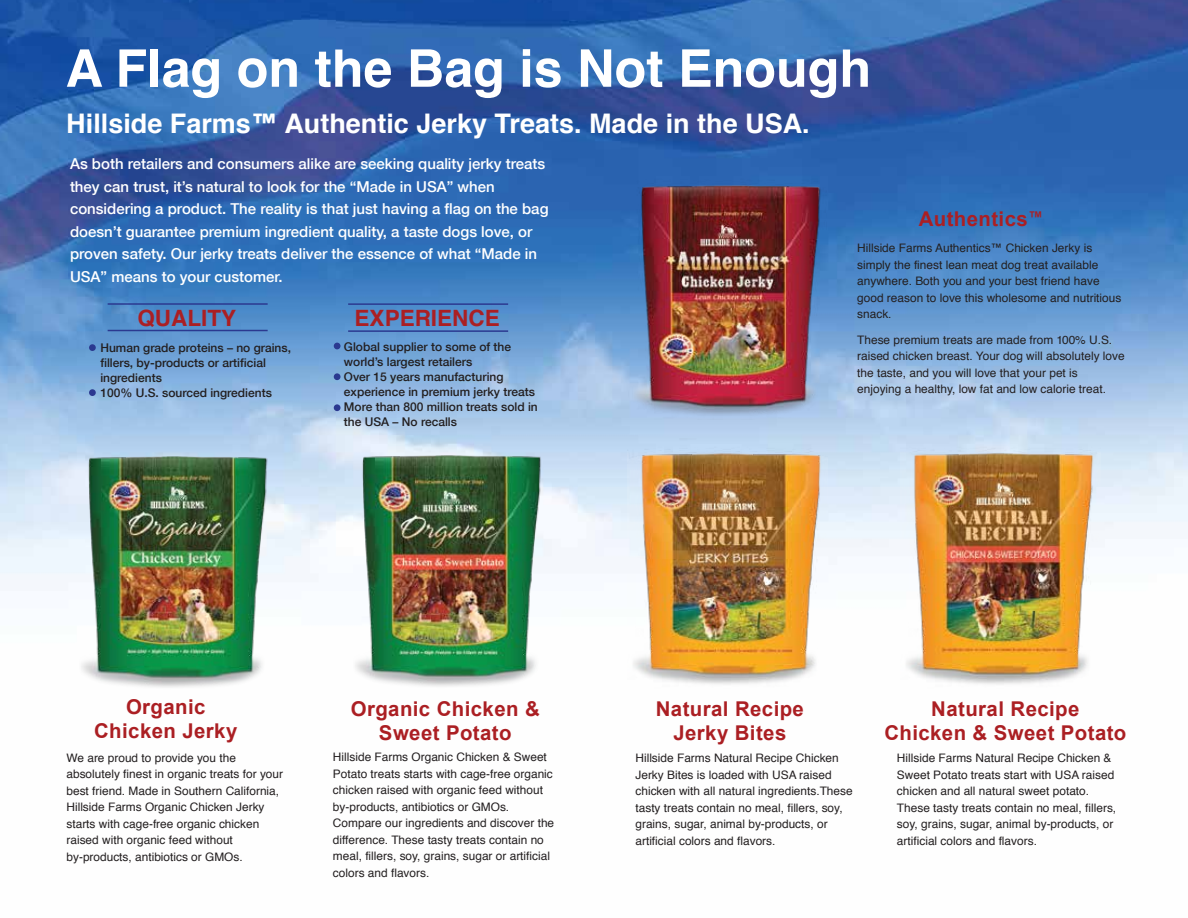
<style>
.page{position:relative;width:1188px;height:918px;background:#fff}
.page>*{position:absolute;margin:0;border:0;box-sizing:border-box;transform-origin:0 0}
.t1{font:700 51.9px "Helvetica";color:#fff}
.t2{font:700 27px "Helvetica";color:#fff}
.t3{font:700 22.5px "Helvetica";color:#ab1f23}
.t4{font:700 20.4px/24px "Arial";letter-spacing:.02em;color:#ab1f23;text-align:center}
.t5{font:500 15px/22.5px "Helvetica Neue";color:#fff}
.t6{font:500 12px/15px "Helvetica Neue";color:#231f20}
.t7{font:11.7px/16.5px "Helvetica";color:#231f20}
</style>
<div class="page">
<img style="left:0;top:0;width:1188px;height:591px">
<hr style="left:348px;top:330px;width:160px;height:2px;background:#2b3990">
<hr style="left:348px;top:303px;width:160px;height:2px;background:#2b3990">
<hr style="left:108px;top:330px;width:160px;height:1px;background:#2b3990">
<hr style="left:108px;top:303px;width:160px;height:2px;background:#2b3990">
<div style="left:89px;top:344px;width:7px;height:7px;background:#2b3990;border-radius:50%"></div>
<div style="left:89px;top:389px;width:7px;height:7px;background:#2b3990;border-radius:50%"></div>
<div style="left:334px;top:343px;width:7px;height:6px;background:#2b3990;border-radius:50%"></div>
<div style="left:334px;top:373px;width:7px;height:7px;background:#2b3990;border-radius:50%"></div>
<div style="left:334px;top:404px;width:7px;height:7px;background:#2b3990;border-radius:50%"></div>
<img style="left:75px;top:441px;width:200px;height:247px">
<img style="left:349px;top:440px;width:200px;height:247px">
<img style="left:901px;top:438px;width:199px;height:247px">
<img style="left:628px;top:170px;width:200px;height:253px">
<img style="left:627px;top:438px;width:200px;height:247px">
<h1 class="t1" style="left:65px;top:27px;width:807px">A Flag on the Bag is Not Enough</h1>
<h2 class="t2" style="left:66px;top:102px;width:745px">Hillside Farms™ Authentic Jerky Treats. Made in the USA.</h2>
<p class="t5" style="left:70px;top:152px;width:480px">As both retailers and consumers alike are seeking quality jerky treats they can trust, it’s natural to look for the “Made in USA” when considering a product. The reality is that just having a flag on the bag doesn’t guarantee premium ingredient quality, a taste dogs love, or proven safety. Our jerky treats deliver the essence of what “Made in USA” means to your customer.</p>
<h3 class="t3" style="left:137px;top:300px;width:100px">QUALITY</h3>
<h3 class="t3" style="left:355px;top:300px;width:147px">EXPERIENCE</h3>
<p class="t6" style="left:100px;top:339px;width:192px">Human grade proteins – no grains, fillers, by-products or artificial ingredients<br>100% U.S. sourced ingredients</p>
<p class="t6" style="left:344px;top:338px;width:195px">Global supplier to some of the world’s largest retailers<br>Over 15 years manufacturing experience in premium jerky treats<br>More than 800 million treats sold in the USA – No recalls</p>
<h3 class="t4" style="left:919px;top:207px;width:126px">Authentics<sup>™</sup></h3>
<p class="t7" style="left:857px;top:240px;width:266px">Hillside Farms Authentics™ Chicken Jerky is simply the finest lean meat dog treat available anywhere. Both you and your best friend have good reason to love this wholesome and nutritious snack.</p>
<p class="t7" style="left:857px;top:332px;width:269px">These premium treats are made from 100% U.S. raised chicken breast. Your dog will absolutely love the taste, and you will love that your pet is enjoying a healthy, low fat and low calorie treat.</p>
<h3 class="t4" style="left:94px;top:695px;width:145px">Organic<br>Chicken Jerky</h3>
<p class="t7" style="left:67px;top:750px;width:218px">We are proud to provide you the absolutely finest in organic treats for your best friend. Made in Southern California, Hillside Farms Organic Chicken Jerky starts with cage-free organic chicken raised with organic feed without by-products, antibiotics or GMOs.</p>
<h3 class="t4" style="left:656px;top:697px;width:150px">Natural Recipe<br>Jerky Bites</h3>
<h3 class="t4" style="left:884px;top:697px;width:244px">Natural Recipe<br>Chicken &amp; Sweet Potato</h3>
<h3 class="t4" style="left:351px;top:698px;width:191px">Organic Chicken &amp;<br>Sweet Potato</h3>
<p class="t7" style="left:333px;top:749px;width:223px">Hillside Farms Organic Chicken &amp; Sweet Potato treats starts with cage-free organic chicken raised with organic feed without by-products, antibiotics or GMOs.<br>Compare our ingredients and discover the difference. These tasty treats contain no meal, fillers, soy, grains, sugar or artificial colors and flavors.</p>
<p class="t7" style="left:635px;top:750px;width:219px">Hillside Farms Natural Recipe Chicken Jerky Bites is loaded with USA raised chicken with all natural ingredients.These tasty treats contain no meal, fillers, soy, grains, sugar, animal by-products, or artificial colors and flavors.</p>
<p class="t7" style="left:897px;top:750px;width:221px">Hillside Farms Natural Recipe Chicken &amp; Sweet Potato treats start with USA raised chicken and all natural sweet potato.<br>These tasty treats contain no meal, fillers, soy, grains, sugar, animal by-products, or artificial colors and flavors.</p>
</div>
